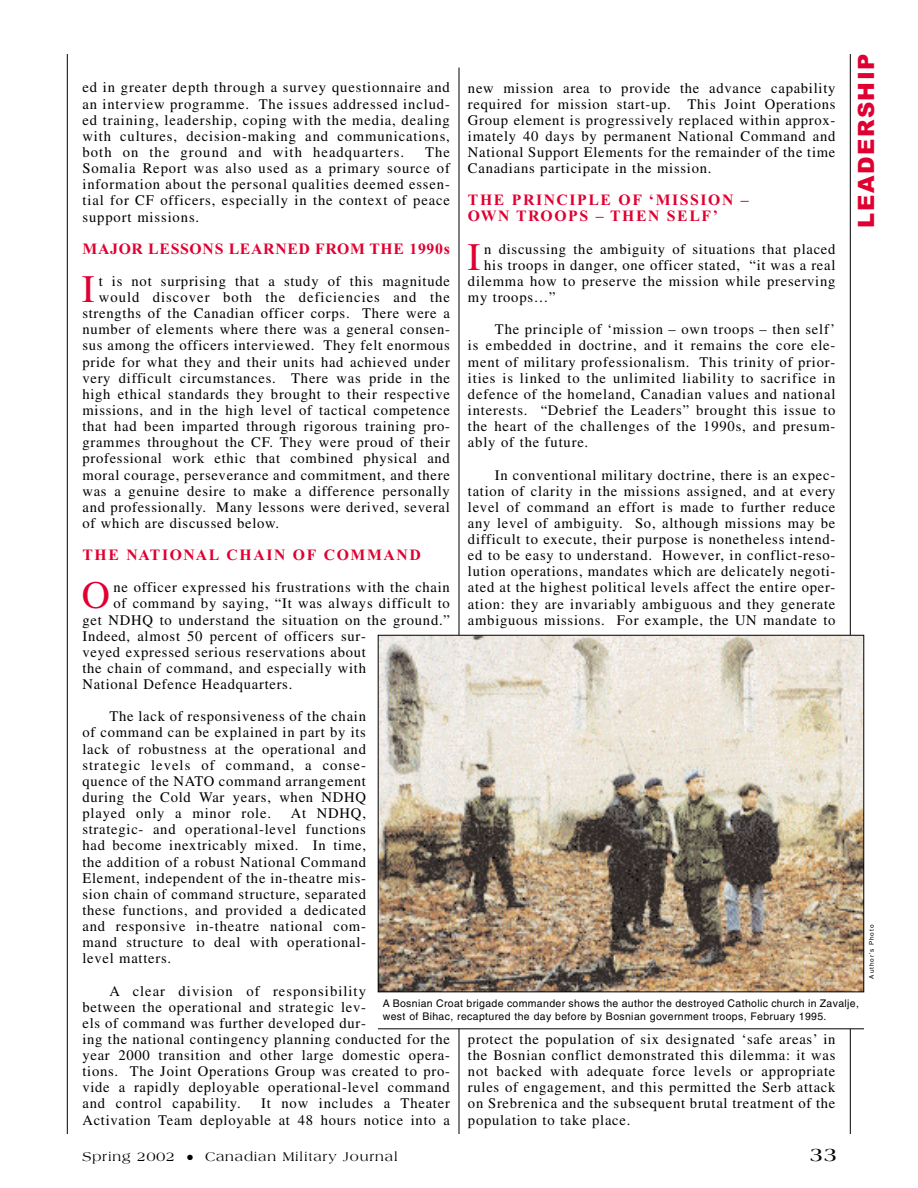
<style>
.page{position:relative;width:918px;height:1188px;background:#fff}
.page>*{position:absolute;margin:0;border:0;box-sizing:border-box;transform-origin:0 0}
.t1{font:39px "Times";color:#df0031}
.t2{font:900 22.5px "Arial";letter-spacing:.065em;color:#df0031}
.t3{font:700 19.5px "Americana";color:#000}
.t4{font:700 15.75px/16px "Times New Roman";letter-spacing:.1em;color:#df0031}
.t5{font:700 15.75px "Times New Roman";letter-spacing:.045em;color:#df0031}
.t6{font:14.7px/16.2px "Times";letter-spacing:.05em;color:#000;text-align:justify}
.t7{font:14.7px "Times";letter-spacing:.07em;color:#000}
.t8{font:13.5px "Americana";letter-spacing:.065em;color:#000}
.t9{font:10.5px/12.8px "Helvetica";letter-spacing:.035em;color:#000}
.t10{font:6.3px "Helvetica";letter-spacing:.14em;color:#000}
</style>
<div class="page">
<hr style="left:67px;top:54px;width:1px;height:1080px;background:#000">
<hr style="left:850px;top:1029px;width:1px;height:105px;background:#000">
<hr style="left:850px;top:54px;width:1px;height:587px;background:#000">
<hr style="left:378px;top:1029px;width:486px;height:1px;background:#000">
<hr style="left:459px;top:68px;width:1px;height:576px;background:#000">
<hr style="left:459px;top:1029px;width:1px;height:105px;background:#000">
<img style="left:380px;top:637px;width:482px;height:353px">
<h2 class="t2" style="left:858px;top:228px;width:175px;rotate:-90deg">LEADERSHIP</h2>
<p class="t6" style="left:82px;top:81px;width:369px">ed in greater depth through a survey questionnaire and an interview programme. The issues addressed includ&shy;ed training, leadership, coping with the media, dealing with cultures, decision-making and communications, both on the ground and with headquarters.</p>
<p class="t6" style="left:468px;top:81px;width:369px">new mission area to provide the advance capability required for mission start-up. This Joint Operations Group element is progressively replaced within approx&shy;imately 40 days by permanent National Command and National Support Elements for the remainder of the time Canadians participate in the mission.</p>
<p class="t4" style="left:468px;top:194px;width:282px">THE PRINCIPLE OF ‘MISSION –<br>OWN TROOPS – THEN SELF’</p>
<h1 class="t1" style="left:468px;top:243px;width:14px">I</h1>
<p class="t6" style="left:484px;top:242px;width:353px">n discussing the ambiguity of situations that placed</p>
<p class="t6" style="left:82px;top:145px;width:369px;text-indent:343px">The Somalia Report was also used as a primary source of information about the personal qualities deemed essen&shy;tial for CF officers, especially in the context of peace support missions.</p>
<p class="t5" style="left:82px;top:243px;width:369px">MAJOR LESSONS LEARNED FROM THE 1990s</p>
<h1 class="t1" style="left:82px;top:275px;width:14px">I</h1>
<p class="t6" style="left:99px;top:274px;width:353px">t is not surprising that a study of this magnitude</p>
<p class="t6" style="left:484px;top:258px;width:353px">his troops in danger, one officer stated, “it was a real</p>
<p class="t6" style="left:468px;top:274px;width:369px">dilemma how to preserve the mission while preserving</p>
<p class="t6" style="left:468px;top:290px;width:89px">my troops…”</p>
<p class="t6" style="left:468px;top:323px;width:369px;text-indent:27px">The principle of ‘mission – own troops – then self’ is embedded in doctrine, and it remains the core ele&shy;ment of military professionalism. This trinity of prior&shy;ities is linked to the unlimited liability to sacrifice in defence of the homeland, Canadian values and national interests. “Debrief the Leaders” brought this issue to the heart of the challenges of the 1990s, and presum&shy;ably of the future.</p>
<p class="t6" style="left:468px;top:468px;width:369px;text-indent:27px">In conventional military doctrine, there is an expec&shy;tation of clarity in the missions assigned, and at every level of command an effort is made to further reduce any level of ambiguity. So, although missions may be difficult to execute, their purpose is nonetheless intend&shy;ed to be easy to understand. However, in conflict-reso&shy;lution operations, mandates which are delicately negoti&shy;ated at the highest political levels affect the entire oper&shy;ation: they are invariably ambiguous and they generate ambiguous missions. For example, the UN mandate to</p>
<p class="t7" style="left:99px;top:292px;width:353px">would discover both the deficiencies and the</p>
<p class="t6" style="left:82px;top:307px;width:369px">strengths of the Canadian officer corps. There were a</p>
<p class="t6" style="left:82px;top:323px;width:369px">number of elements where there was a general consen-</p>
<p class="t6" style="left:82px;top:339px;width:369px">sus among the officers interviewed. They felt enormous</p>
<p class="t6" style="left:82px;top:355px;width:369px">pride for what they and their units had achieved under</p>
<p class="t6" style="left:82px;top:371px;width:369px">very difficult circumstances. There was pride in the</p>
<p class="t6" style="left:82px;top:387px;width:369px">high ethical standards they brought to their respective</p>
<p class="t6" style="left:82px;top:403px;width:369px">missions, and in the high level of tactical competence</p>
<p class="t6" style="left:82px;top:419px;width:369px">that had been imparted through rigorous training pro-</p>
<p class="t6" style="left:82px;top:436px;width:369px">grammes throughout the CF. They were proud of their</p>
<p class="t6" style="left:82px;top:452px;width:369px">professional work ethic that combined physical and</p>
<p class="t6" style="left:82px;top:468px;width:369px">moral courage, perseverance and commitment, and there</p>
<p class="t6" style="left:82px;top:484px;width:369px">was a genuine desire to make a difference personally</p>
<p class="t6" style="left:82px;top:500px;width:369px">and professionally. Many lessons were derived, several</p>
<p class="t6" style="left:82px;top:516px;width:198px">of which are discussed below.</p>
<p class="t4" style="left:82px;top:548px;width:340px">THE NATIONAL CHAIN OF COMMAND</p>
<h1 class="t1" style="left:82px;top:581px;width:30px">O</h1>
<p class="t6" style="left:114px;top:581px;width:338px">ne officer expressed his frustrations with the chain</p>
<p class="t6" style="left:114px;top:597px;width:338px">of command by saying, “It was always difficult to</p>
<p class="t6" style="left:82px;top:613px;width:369px">get NDHQ to understand the situation on the ground.”</p>
<p class="t6" style="left:82px;top:629px;width:285px">Indeed, almost 50 percent of officers sur-</p>
<p class="t6" style="left:82px;top:645px;width:285px">veyed expressed serious reservations about</p>
<p class="t6" style="left:82px;top:661px;width:285px">the chain of command, and especially with</p>
<p class="t6" style="left:82px;top:677px;width:211px">National Defence Headquarters.</p>
<p class="t6" style="left:82px;top:710px;width:285px;text-indent:27px">The lack of responsiveness of the chain of command can be explained in part by its lack of robustness at the operational and strategic levels of command, a conse&shy;quence of the NATO command arrangement during the Cold War years, when NDHQ played only a minor role.</p>
<p class="t6" style="left:82px;top:806px;width:285px;text-indent:208px">At NDHQ, strategic- and operational-level functions had become inextricably mixed. In time, the addition of a robust National Command Element, independent of the in-theatre mis&shy;sion chain of command structure, separated these functions, and provided a dedicated and responsive in-theatre national com&shy;mand structure to deal with operational&shy;level matters.</p>
<p class="t6" style="left:82px;top:984px;width:369px;text-align:left;text-indent:27px">A clear division of responsibility<br>between the operational and strategic lev-<br>els of command was further developed dur-<br>ing the national contingency planning conducted for the year 2000 transition and other large domestic opera&shy;tions. The Joint Operations Group was created to pro&shy;vide a rapidly deployable operational-level command and control capability.</p>
<p class="t10" style="left:869px;top:979px;width:55px;rotate:-90deg">Author’s Photo</p>
<p class="t9" style="left:383px;top:998px;width:478px">A Bosnian Croat brigade commander shows the author the destroyed Catholic church in Zavalje, west of Bihac, recaptured the day before by Bosnian government troops, February 1995.</p>
<p class="t6" style="left:468px;top:1032px;width:369px">protect the population of six designated ‘safe areas’ in the Bosnian conflict demonstrated this dilemma: it was not backed with adequate force levels or appropriate rules of engagement, and this permitted the Serb attack on Srebrenica and the subsequent brutal treatment of the population to take place.</p>
<p class="t6" style="left:82px;top:1097px;width:369px;text-align:right">It now includes a Theater<br>Activation Team deployable at 48 hours notice into a</p>
<p class="t8" style="left:82px;top:1151px;width:317px">Spring 2002 ● Canadian Military Journal</p>
<h3 class="t3" style="left:810px;top:1147px;width:28px">33</h3>
</div>
